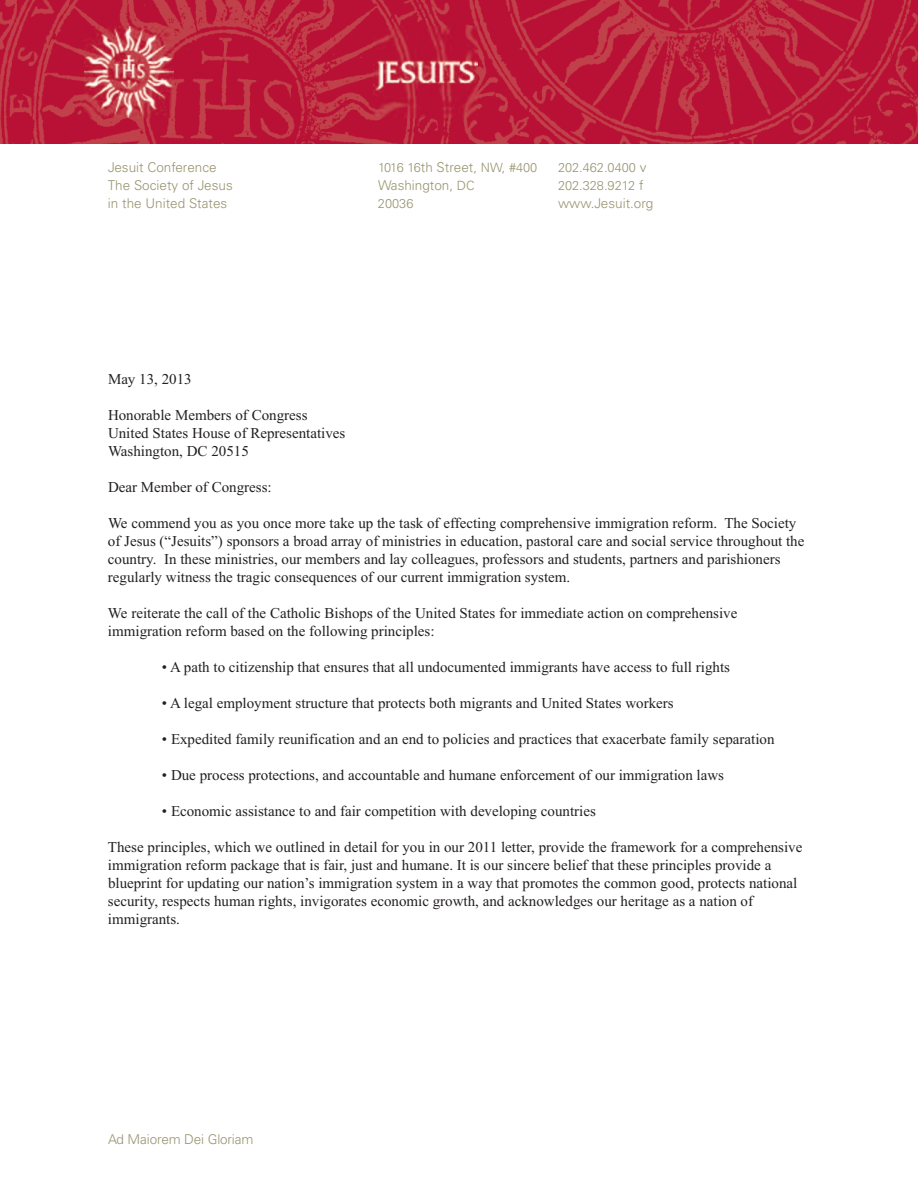
<style>
.page{position:relative;width:918px;height:1188px;background:#fff}
.page>*{position:absolute;margin:0;border:0;box-sizing:border-box;transform-origin:0 0}
.t1{font:15px/18px "Times New Roman";color:#231f20}
.t2{font:300 13.5px/18px "Univers Com 45";color:#98946f}
.t3{font:300 12.75px/18px "Univers Com 45";color:#98946f}
.t4{font:300 12.75px "Univers Com 45";letter-spacing:-.05em;color:#98946f}
.s1{font-size:13.5px}
.s2{font-size:12.75px}
</style>
<div class="page">
<img style="left:0;top:0;width:918px;height:144px">
<img style="left:84px;top:27px;width:89px;height:90px">
<img style="left:374px;top:27px;width:103px;height:90px">
<p class="t2" style="left:108px;top:158px;width:126px">Jesuit Conference<br>The Society of Jesus in the United States</p>
<p class="t4" style="left:378px;top:160px;width:161px">1016 16<span class="s1">th Street,</span> NW, #400</p>
<p class="t2" style="left:378px;top:176px;width:98px">Washington, <span class="s2">DC</span></p>
<p class="t3" style="left:378px;top:194px;width:37px">20036</p>
<p class="t3" style="left:558px;top:158px;width:90px">202.462.0400 <span class="s1">v<br></span>202.328.9212 <span class="s1">f</span></p>
<p class="t2" style="left:558px;top:194px;width:97px">www.Jesuit.org</p>
<p class="t1" style="left:108px;top:370px;width:85px">May 13, 2013</p>
<p class="t1" style="left:108px;top:406px;width:239px">Honorable Members of Congress<br>United States House of Representatives<br>Washington, DC 20515</p>
<p class="t1" style="left:108px;top:478px;width:165px">Dear Member of Congress:</p>
<p class="t1" style="left:108px;top:514px;width:698px">We commend you as you once more take up the task of effecting comprehensive immigration reform. The Society of Jesus (“Jesuits”) sponsors a broad array of ministries in education, pastoral care and social service throughout the country. In these ministries, our members and lay colleagues, professors and students, partners and parishioners regularly witness the tragic consequences of our current immigration system.</p>
<p class="t1" style="left:108px;top:604px;width:631px">We reiterate the call of the Catholic Bishops of the United States for immediate action on comprehensive immigration reform based on the following principles:</p>
<p class="t1" style="left:162px;top:658px;width:570px">• A path to citizenship that ensures that all undocumented immigrants have access to full rights</p>
<p class="t1" style="left:162px;top:694px;width:513px">• A legal employment structure that protects both migrants and United States workers</p>
<p class="t1" style="left:162px;top:730px;width:614px">• Expedited family reunification and an end to policies and practices that exacerbate family separation</p>
<p class="t1" style="left:162px;top:766px;width:564px">• Due process protections, and accountable and humane enforcement of our immigration laws</p>
<p class="t1" style="left:162px;top:802px;width:435px">• Economic assistance to and fair competition with developing countries</p>
<p class="t1" style="left:108px;top:838px;width:696px">These principles, which we outlined in detail for you in our 2011 letter, provide the framework for a comprehensive immigration reform package that is fair, just and humane. It is our sincere belief that these principles provide a blueprint for updating our nation’s immigration system in a way that promotes the common good, protects national security, respects human rights, invigorates economic growth, and acknowledges our heritage as a nation of immigrants.</p>
<p class="t2" style="left:108px;top:1130px;width:147px">Ad Maiorem Dei Gloriam</p>
</div>
